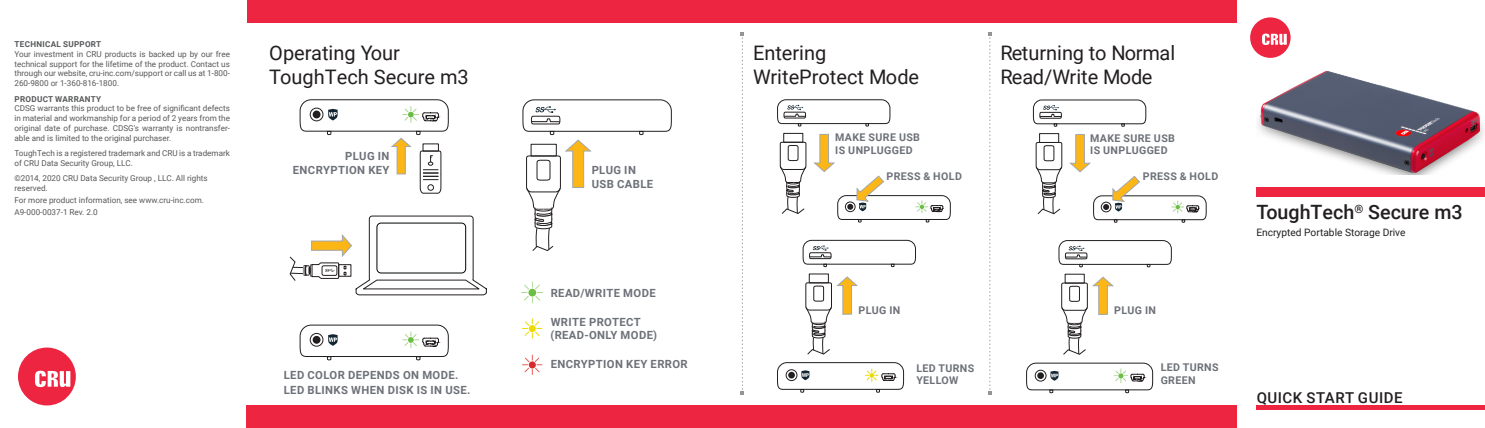
<style>
.page{position:relative;width:1485px;height:428px;background:#fff}
.page>*{position:absolute;margin:0;border:0;box-sizing:border-box;transform-origin:0 0}
.t1{font:20px/24px "Roboto";color:#231f20}
.Document_Name{font:500 19.75px "Roboto";color:#231f20}
.Document_Name-2{font:500 15px "Roboto";letter-spacing:.035em;color:#231f20}
.t2{font:700 11.25px/12.5px "Roboto";letter-spacing:.035em;color:#6d7178}
.t3{font:700 10.62px/12.5px "Roboto";letter-spacing:.035em;color:#6d7178}
.Document_Name-3{font:10.25px "Roboto";color:#231f20}
.t4{font:8.12px/9.8px "Roboto";color:#57585a;text-align:justify}
.t5{font:700 8.12px "Roboto";letter-spacing:.035em;color:#57585a}
</style>
<div class="page">
<svg style="left:523px;top:318px;width:19px;height:20px"></svg>
<svg style="left:522px;top:281px;width:21px;height:22px"></svg>
<svg style="left:522px;top:99px;width:150px;height:152px"></svg>
<svg style="left:299px;top:324px;width:150px;height:36px"></svg>
<svg style="left:523px;top:355px;width:19px;height:19px"></svg>
<svg style="left:289px;top:215px;width:198px;height:80px"></svg>
<svg style="left:299px;top:99px;width:150px;height:95px"></svg>
<div style="left:783px;top:133px;width:20px;height:9px;border:1px solid #231f20"></div>
<svg style="left:777px;top:99px;width:114px;height:28px"></svg>
<svg style="left:780px;top:141px;width:27px;height:73px"></svg>
<svg style="left:802px;top:239px;width:114px;height:28px"></svg>
<svg style="left:777px;top:362px;width:127px;height:31px"></svg>
<svg style="left:813px;top:134px;width:138px;height:89px"></svg>
<svg style="left:805px;top:276px;width:53px;height:79px"></svg>
<svg style="left:1026px;top:362px;width:127px;height:31px"></svg>
<div style="left:1039px;top:133px;width:20px;height:10px;border:1px solid #231f20"></div>
<svg style="left:1033px;top:99px;width:114px;height:28px"></svg>
<svg style="left:1035px;top:142px;width:28px;height:73px"></svg>
<svg style="left:1058px;top:240px;width:114px;height:27px"></svg>
<svg style="left:1061px;top:276px;width:52px;height:79px"></svg>
<svg style="left:1069px;top:134px;width:138px;height:89px"></svg>
<div style="left:247px;top:0;width:990px;height:22px;background:#ed2541"></div>
<div style="left:247px;top:405px;width:990px;height:23px;background:#ed2541"></div>
<svg style="left:988px;top:32px;width:4px;height:363px"></svg>
<svg style="left:741px;top:32px;width:3px;height:363px"></svg>
<div style="left:1256px;top:187px;width:229px;height:9px;background:#ed2541"></div>
<div style="left:1256px;top:405px;width:229px;height:5px;background:#ed2541"></div>
<img style="left:1258px;top:71px;width:226px;height:104px">
<svg style="left:1250px;top:17px;width:41px;height:41px"></svg>
<svg style="left:18px;top:347px;width:58px;height:58px"></svg>
<p class="t5" style="left:15px;top:39px;width:88px">TECHNICAL SUPPORT</p>
<p class="t4" style="left:14px;top:49px;width:217px">Your investment in CRU products is backed up by our free technical support for the lifetime of the product. Contact us through our website, cru-inc.com/support or call us at 1-800- 260-9800 or 1-360-816-1800.</p>
<p class="t5" style="left:15px;top:93px;width:88px">PRODUCT WARRANTY</p>
<p class="t4" style="left:14px;top:103px;width:217px">CDSG warrants this product to be free of significant defects in material and workmanship for a period of 2 years from the original date of purchase. CDSG’s warranty is nontransfer&shy;able and is limited to the original purchaser.</p>
<p class="t4" style="left:14px;top:148px;width:217px">ToughTech is a registered trademark and CRU is a trademark of CRU Data Security Group, LLC.</p>
<p class="t4" style="left:14px;top:173px;width:195px">©2014, 2020 CRU Data Security Group , LLC. All rights reserved.</p>
<p class="t4" style="left:14px;top:195px;width:191px">For more product information, see www.cru-inc.com.</p>
<p class="t4" style="left:14px;top:207px;width:85px">A9-000-0037-1 Rev. 2.0</p>
<p class="t1" style="left:269px;top:40px;width:132px">Operating Your</p>
<p class="t1" style="left:269px;top:64px;width:201px">ToughTech Secure m3</p>
<p class="t2" style="left:345px;top:149px;width:46px">PLUG IN</p>
<p class="t2" style="left:293px;top:163px;width:98px">ENCRYPTION KEY</p>
<p class="t2" style="left:592px;top:163px;width:46px">PLUG IN</p>
<p class="t2" style="left:592px;top:177px;width:63px">USB CABLE</p>
<p class="t2" style="left:284px;top:368px;width:176px">LED COLOR DEPENDS ON MODE.</p>
<p class="t2" style="left:284px;top:383px;width:188px">LED BLINKS WHEN DISK IS IN USE.</p>
<p class="t2" style="left:551px;top:286px;width:106px">READ/WRITE MODE</p>
<p class="t2" style="left:551px;top:315px;width:108px">WRITE PROTECT (READ-ONLY MODE)</p>
<p class="t2" style="left:551px;top:357px;width:139px">ENCRYPTION KEY ERROR</p>
<p class="t1" style="left:753px;top:40px;width:168px">Entering<br>WriteProtect Mode</p>
<p class="t1" style="left:1001px;top:40px;width:176px">Returning to Normal<br>Read/Write Mode</p>
<p class="t3" style="left:835px;top:131px;width:86px">MAKE SURE USB<br>IS UNPLUGGED</p>
<p class="t3" style="left:1090px;top:131px;width:86px">MAKE SURE USB<br>IS UNPLUGGED</p>
<p class="t3" style="left:886px;top:169px;width:77px">PRESS &amp; HOLD</p>
<p class="t3" style="left:1143px;top:169px;width:77px">PRESS &amp; HOLD</p>
<p class="t3" style="left:859px;top:303px;width:43px">PLUG IN</p>
<p class="t3" style="left:1114px;top:303px;width:43px">PLUG IN</p>
<p class="t3" style="left:916px;top:361px;width:59px">LED TURNS<br>YELLOW</p>
<p class="t3" style="left:1161px;top:360px;width:59px">LED TURNS<br>GREEN</p>
<p class="Document_Name" style="left:1256px;top:198px;width:208px">ToughTech<sup>®</sup> Secure m3</p>
<p class="Document_Name-3" style="left:1256px;top:225px;width:151px">Encrypted Portable Storage Drive</p>
<p class="Document_Name-2" style="left:1257px;top:387px;width:147px">QUICK START GUIDE</p>
</div>
